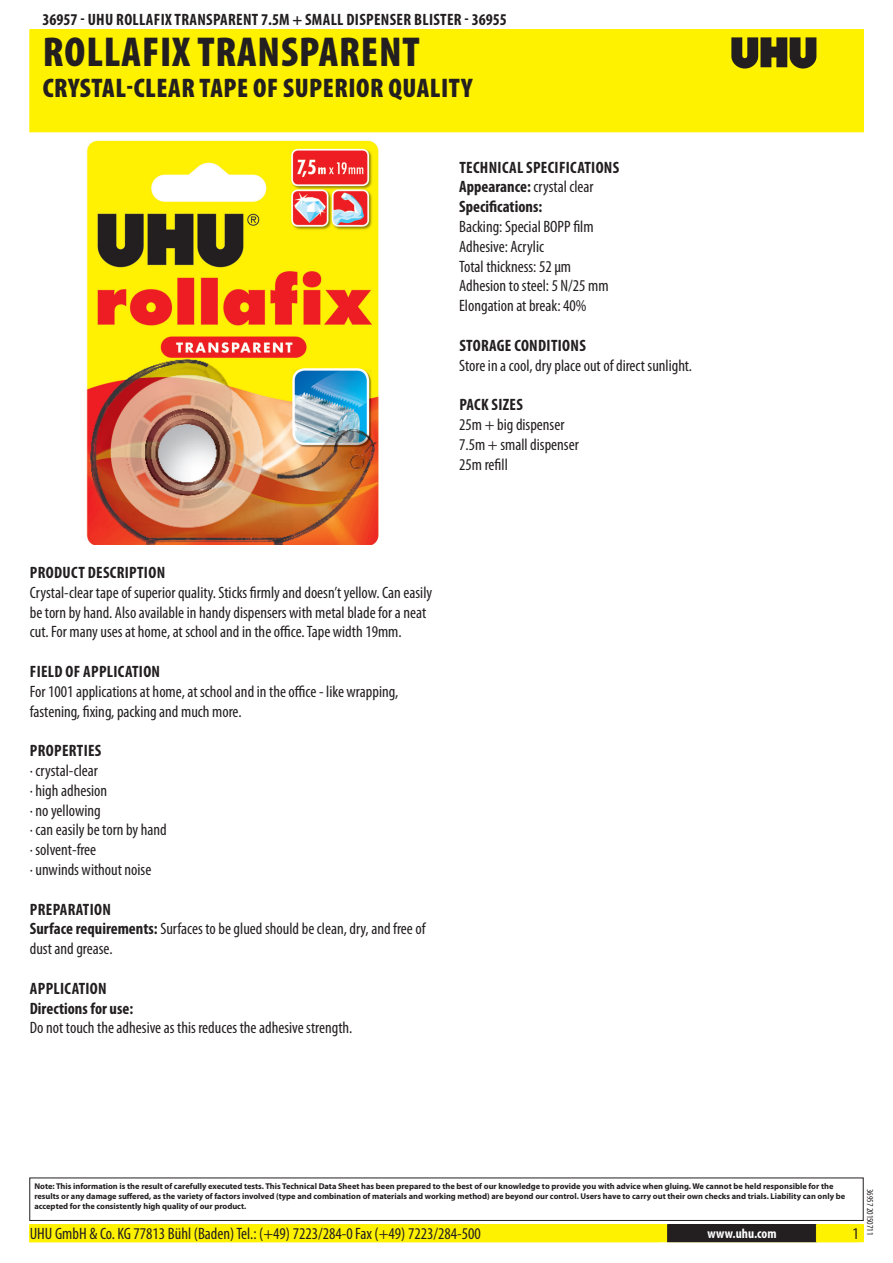
<style>
.page{position:relative;width:893px;height:1263px;background:#fff}
.page>*{position:absolute;margin:0;border:0;box-sizing:border-box;transform-origin:0 0}
.PageHeaderBlack{font:900 condensed 42px "Myriad Pro";letter-spacing:.02em;color:#231f20}
.PageSubheaderBlack{font:900 condensed 27px "Myriad Pro";letter-spacing:.02em;color:#231f20}
.Regular{font:condensed 16.5px/19.8px "Myriad Pro";color:#231f20}
.TOCItem{font:700 condensed 16.5px "Myriad Pro";letter-spacing:.02em;color:#231f20}
.ContactDataBlack{font:condensed 16.5px "Myriad Pro";color:#231f20}
.Regular-2{font:700 condensed 16.5px "Myriad Pro";color:#231f20}
.URL{font:700 condensed 13.5px "Myriad Pro";color:#fff}
.Revisie{font:condensed 9px "Myriad Pro";color:#231f20}
.Disclaimer{font:700 8.4px/10.1px "Myriad Pro";color:#231f20}
.s1{font-weight:700}
</style>
<div class="page">
<div style="left:30px;top:30px;width:833px;height:102px;background:#fff200"></div>
<svg style="left:731px;top:37px;width:85px;height:32px"></svg>
<div style="left:29px;top:1177px;width:835px;height:44px;border:1px solid #231f20"></div>
<div style="left:30px;top:1225px;width:833px;height:17px;background:#fff200"></div>
<div style="left:29px;top:1224px;width:835px;height:18px;border:1px solid #fff200"></div>
<div style="left:668px;top:1225px;width:148px;height:17px;background:#231f20"></div>
<div style="left:667px;top:1224px;width:150px;height:18px;border:1px solid #231f20"></div>
<img style="left:86px;top:140px;width:292px;height:404px">
<p class="TOCItem" style="left:43px;top:9px;width:321px">36957 - UHU ROLLAFIX TRANSPARENT 7.5M + SMALL DISPENSER</p>
<p class="TOCItem" style="left:414px;top:9px;width:16px">BLISTER</p>
<p class="TOCItem" style="left:465px;top:9px;width:44px">- 36955</p>
<p class="PageHeaderBlack" style="left:43px;top:25px;width:378px">ROLLAFIX TRANSPARENT</p>
<p class="PageSubheaderBlack" style="left:43px;top:70px;width:50px">CRYSTAL</p>
<p class="PageSubheaderBlack" style="left:127px;top:70px;width:32px">-CLEAR</p>
<p class="PageSubheaderBlack" style="left:200px;top:70px;width:13px">TAPE</p>
<p class="PageSubheaderBlack" style="left:253px;top:70px;width:70px">OF SUPERIOR</p>
<p class="PageSubheaderBlack" style="left:388px;top:70px;width:41px">QUALIT</p>
<p class="PageSubheaderBlack" style="left:462px;top:70px;width:12px">Y</p>
<p class="TOCItem" style="left:459px;top:157px;width:126px">TECHNICAL SPECIFICATIONS</p>
<p class="Regular" style="left:459px;top:177px;width:136px"><span class="s1">APPEARANCE:</span> crystal clear</p>
<p class="Regular-2" style="left:459px;top:196px;width:85px">SPECIFICATIONS:</p>
<p class="Regular" style="left:459px;top:216px;width:136px">Backing: Special BOPP film</p>
<p class="Regular" style="left:459px;top:236px;width:86px">Adhesive: Acrylic</p>
<p class="Regular" style="left:459px;top:256px;width:113px">Total thickness: 52 µm</p>
<p class="Regular" style="left:459px;top:276px;width:151px">Adhesion to steel: 5 N/25 mm</p>
<p class="Regular" style="left:459px;top:296px;width:129px">Elongation at break: 40%</p>
<p class="TOCItem" style="left:459px;top:335px;width:16px">STORA</p>
<p class="TOCItem" style="left:497px;top:335px;width:33px">GE CONDITIONS</p>
<p class="Regular" style="left:459px;top:355px;width:234px">Store in a cool, dry place out of direct sunlight.</p>
<p class="TOCItem" style="left:459px;top:394px;width:58px">PACK SIZES</p>
<p class="Regular" style="left:459px;top:414px;width:107px">25m + big dispenser</p>
<p class="Regular" style="left:459px;top:434px;width:121px">7.5m + small dispenser</p>
<p class="Regular" style="left:459px;top:454px;width:50px">25m refill</p>
<p class="TOCItem" style="left:30px;top:562px;width:17px">PRODU</p>
<p class="TOCItem" style="left:71px;top:562px;width:54px">CTDESCRIPTION</p>
<p class="Regular" style="left:30px;top:582px;width:404px">Crystal-clear tape of superior quality. Sticks firmly and doesn’t yellow. Can easily be torn by hand. Also available in handy dispensers with metal blade for a neat cut. For many uses at home, at school and in the office. Tape width 1 9mm.</p>
<p class="TOCItem" style="left:30px;top:661px;width:14px">FIELD</p>
<p class="TOCItem" style="left:66px;top:661px;width:26px">OF APPLI</p>
<p class="TOCItem" style="left:118px;top:661px;width:15px">CATION</p>
<p class="Regular" style="left:30px;top:681px;width:370px">For 1 001 applications at home, at school and in the office - like wrapping, fastening, fixing, packing and much more.</p>
<p class="TOCItem" style="left:30px;top:740px;width:16px">PROPERTIES</p>
<p class="Regular" style="left:30px;top:760px;width:70px">· crystal-clear</p>
<p class="Regular" style="left:30px;top:780px;width:79px">· high adhesion</p>
<p class="Regular" style="left:30px;top:800px;width:73px">· no yellowing</p>
<p class="Regular" style="left:30px;top:820px;width:138px">· can easily be torn by hand</p>
<p class="Regular" style="left:30px;top:840px;width:68px">· solvent-free</p>
<p class="Regular" style="left:30px;top:859px;width:123px">· unwinds without noise</p>
<p class="TOCItem" style="left:30px;top:899px;width:16px">PREPARATION</p>
<p class="Regular" style="left:30px;top:919px;width:397px"><span class="s1">SURFACE REQUIREMENTS:</span> Surfaces to be glued should be clean, dry, and free of dust and grease.</p>
<p class="TOCItem" style="left:30px;top:978px;width:16px">APPLI</p>
<p class="TOCItem" style="left:65px;top:978px;width:15px">CATION</p>
<p class="Regular-2" style="left:30px;top:998px;width:105px">DIRECTIONS FOR USE:</p>
<p class="Regular" style="left:30px;top:1018px;width:324px">Do not touch the adhesive as this reduces the adhesive strength.</p>
<p class="Disclaimer" style="left:34px;top:1181px;width:812px">Note: This information is the result of carefully executed tests. This Technical Data Sheet has been prepared to the best of our knowledge to provide you with advice when gluing. We cannot be held responsible for the results or any damage suffered, as the variety of factors involved (type and combination of materials and working method) are beyond our control. Users have to carry out their own checks and trials. Liability can only be accepted for the consistently high quality of our product.</p>
<p class="ContactDataBlack" style="left:30px;top:1224px;width:453px">UHU GmbH &amp; Co. KG 7781 3 Bühl (Baden) Tel.: (+49) 7223/284-0 Fax (+49) 7223/284-500</p>
<p class="URL" style="left:707px;top:1225px;width:71px">WWW.UHU.COM</p>
<p class="Revisie" style="left:875px;top:1189px;width:46px;rotate:90deg">36957 201 50711</p>
</div>
